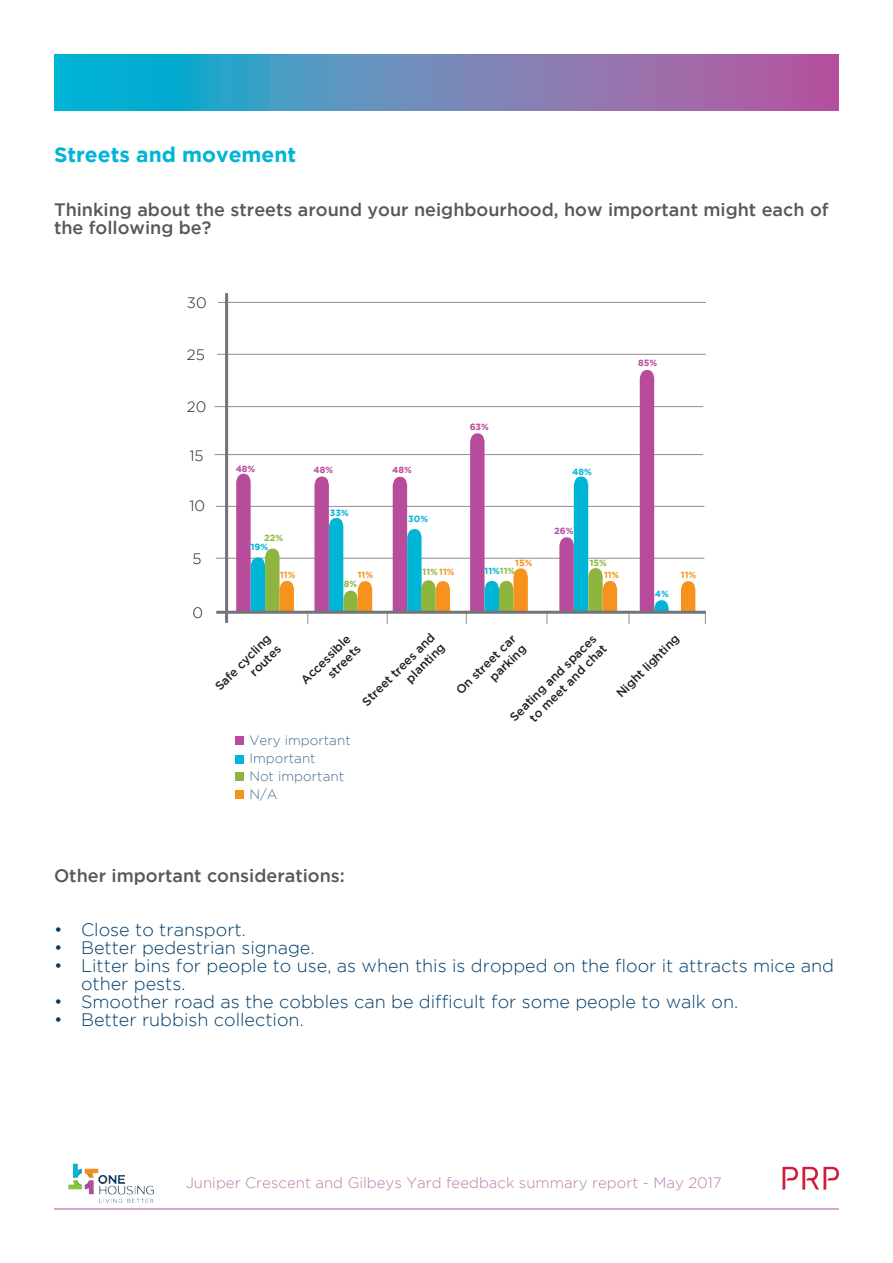
<style>
.page{position:relative;width:893px;height:1263px;background:#fff}
.page>*{position:absolute;margin:0;border:0;box-sizing:border-box;transform-origin:0 0}
.t1{font:700 21px "Gotham";color:#00b5d6}
.t2{font:300 18px/18px "Gotham";color:#003d6a}
.t3{font:500 18px/18px "Gotham";color:#57585a}
.t4{font:300 15px "Gotham";color:#bb7cae}
.t5{font:300 15px "Gotham";color:#231f20}
.t6{font:300 13.5px/18px "Gotham";color:#466b93}
.t7{font:500 12px/14.4px "Gotham";color:#231f20;text-align:right}
.t8{font:700 9px "Gotham";color:#00b5d6}
.t9{font:700 9px "Gotham";color:#b74c9d}
.t10{font:700 9px "Gotham";color:#f7931d}
.t11{font:700 9px "Gotham";color:#8eb63e}
.s1{color:#f7931d}
.s2{color:#8eb63e}
</style>
<div class="page">
<hr style="left:54px;top:1208px;width:785px;height:1px;background:#b74c9d">
<svg style="left:782px;top:1167px;width:57px;height:23px"></svg>
<svg style="left:54px;top:54px;width:785px;height:57px;background:#6687b9"></svg>
<img style="left:68px;top:1164px;width:86px;height:39px">
<hr style="left:216px;top:558px;width:488px;height:1px;background:#8d8f92">
<hr style="left:216px;top:506px;width:488px;height:1px;background:#8d8f92">
<hr style="left:215px;top:454px;width:488px;height:1px;background:#8d8f92">
<hr style="left:215px;top:406px;width:488px;height:1px;background:#8d8f92">
<hr style="left:217px;top:354px;width:489px;height:1px;background:#8d8f92">
<hr style="left:218px;top:302px;width:488px;height:1px;background:#8d8f92">
<hr style="left:225px;top:293px;width:3px;height:330px;background:#727477">
<svg style="left:236px;top:474px;width:58px;height:137px"></svg>
<svg style="left:314px;top:476px;width:59px;height:135px"></svg>
<svg style="left:387px;top:477px;width:63px;height:147px"></svg>
<svg style="left:466px;top:433px;width:62px;height:191px"></svg>
<svg style="left:559px;top:476px;width:59px;height:135px"></svg>
<svg style="left:640px;top:370px;width:29px;height:241px"></svg>
<svg style="left:681px;top:581px;width:15px;height:30px"></svg>
<hr style="left:216px;top:611px;width:490px;height:3px;background:#727477">
<svg style="left:235px;top:736px;width:8px;height:9px"></svg>
<svg style="left:235px;top:755px;width:8px;height:8px"></svg>
<svg style="left:235px;top:772px;width:8px;height:9px"></svg>
<div style="left:235px;top:790px;width:8px;height:9px;background:#f7931d"></div>
<p class="t1" style="left:54px;top:142px;width:244px">Streets and movement</p>
<p class="t3" style="left:54px;top:200px;width:776px">Thinking about the streets around your neighbourhood, how important might each of the following be?</p>
<p class="t5" style="left:187px;top:295px;width:21px">30</p>
<p class="t5" style="left:187px;top:346px;width:19px">25</p>
<p class="t9" style="left:638px;top:358px;width:21px">85%</p>
<p class="t5" style="left:187px;top:398px;width:21px">20</p>
<p class="t5" style="left:189px;top:447px;width:16px">15</p>
<p class="t9" style="left:236px;top:463px;width:21px">48%</p>
<p class="t9" style="left:314px;top:464px;width:21px">48%</p>
<p class="t9" style="left:392px;top:464px;width:21px">48%</p>
<p class="t9" style="left:470px;top:421px;width:21px">63%</p>
<p class="t8" style="left:572px;top:466px;width:21px">48%</p>
<p class="t5" style="left:189px;top:498px;width:17px">10</p>
<p class="t5" style="left:193px;top:551px;width:11px">5</p>
<p class="t5" style="left:193px;top:604px;width:12px">0</p>
<p class="t11" style="left:264px;top:533px;width:20px">22%</p>
<p class="t8" style="left:251px;top:542px;width:19px">19%</p>
<p class="t8" style="left:330px;top:507px;width:20px">33%</p>
<p class="t10" style="left:280px;top:570px;width:17px">11%</p>
<p class="t10" style="left:358px;top:570px;width:17px">11%</p>
<p class="t11" style="left:344px;top:578px;width:15px">8%</p>
<p class="t8" style="left:408px;top:514px;width:21px">30%</p>
<p class="t11" style="left:423px;top:566px;width:33px">11% <span class="s1">11%</span></p>
<p class="t10" style="left:515px;top:558px;width:19px">15%</p>
<p class="t8" style="left:485px;top:565px;width:32px">11%<span class="s2">11%</span></p>
<p class="t9" style="left:554px;top:526px;width:21px">26%</p>
<p class="t11" style="left:590px;top:558px;width:19px">15%</p>
<p class="t10" style="left:604px;top:569px;width:17px">11%</p>
<p class="t10" style="left:681px;top:570px;width:17px">11%</p>
<p class="t8" style="left:655px;top:589px;width:15px">4%</p>
<p class="t7" style="left:212px;top:683px;width:75px;rotate:-45deg">Safe cycling routes</p>
<p class="t7" style="left:298px;top:677px;width:66px;rotate:-45deg">Accessible streets</p>
<p class="t7" style="left:359px;top:698px;width:99px;rotate:-45deg">Street trees and planting</p>
<p class="t7" style="left:507px;top:714px;width:118px;rotate:-45deg">Seating and spaces to meet and chat</p>
<p class="t7" style="left:453px;top:687px;width:80px;rotate:-45deg">On street car</p>
<p class="t7" style="left:613px;top:690px;width:85px;rotate:-45deg">Night lighting</p>
<p class="t7" style="left:486px;top:674px;width:47px;rotate:-45deg">parking</p>
<p class="t6" style="left:249px;top:731px;width:103px">Very important<br>Important<br>Not important<br>N/A</p>
<p class="t3" style="left:54px;top:866px;width:292px">Other important considerations:</p>
<p class="t2" style="left:54px;top:920px;width:193px">• Close to transport.</p>
<p class="t2" style="left:54px;top:938px;width:262px">• Better pedestrian signage.</p>
<p class="t2" style="left:81px;top:956px;width:754px;text-indent:-27px">• Litter bins for people to use, as when this is dropped on the floor it attracts mice and other pests.</p>
<p class="t2" style="left:54px;top:992px;width:686px">• Smoother road as the cobbles can be difficult for some people to walk on.</p>
<p class="t2" style="left:54px;top:1010px;width:251px">• Better rubbish collection.</p>
<p class="t4" style="left:186px;top:1174px;width:538px">Juniper Crescent and Gilbeys Yard feedback summary report - May 2017</p>
</div>
